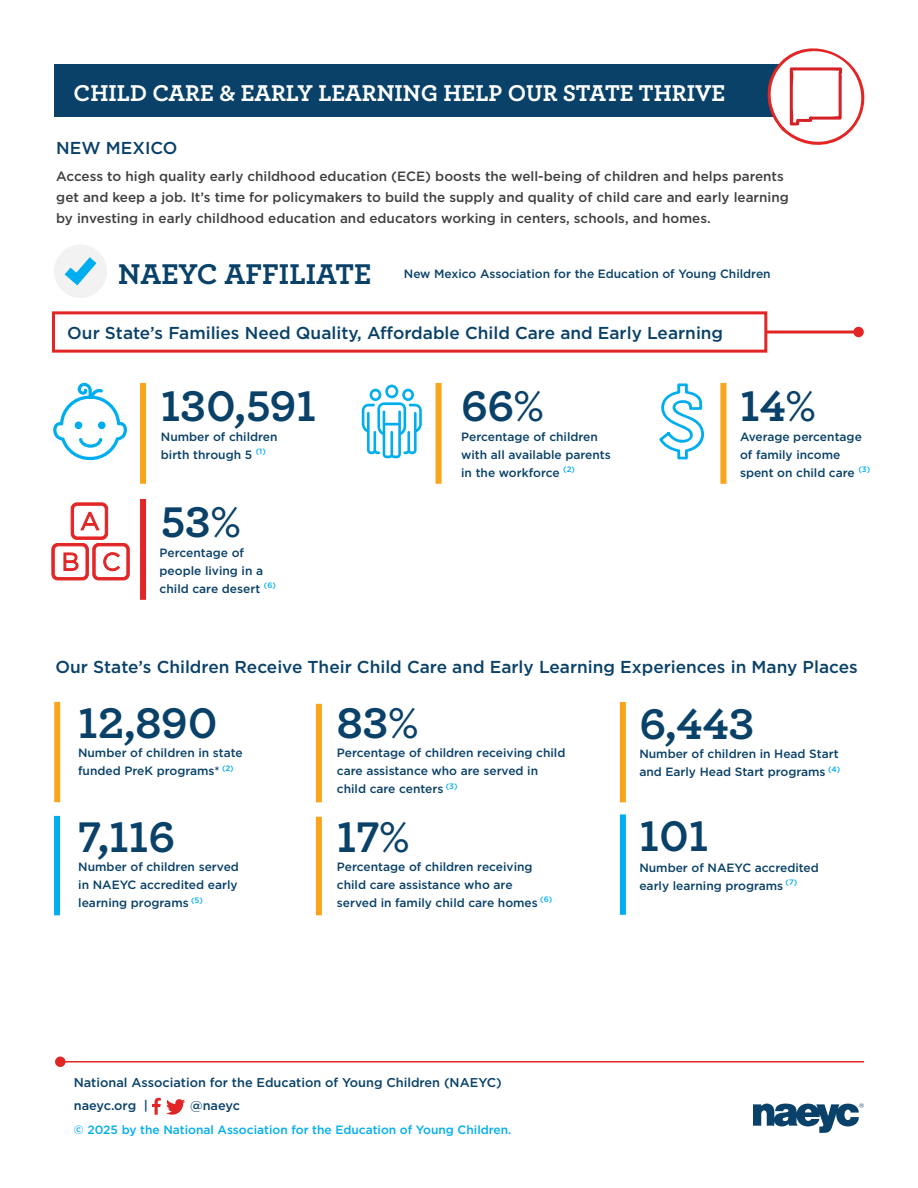
<style>
.page{position:relative;width:918px;height:1188px;background:#fff}
.page>*{position:absolute;margin:0;border:0;box-sizing:border-box;transform-origin:0 0}
.Numbers_1{font:700 45px "Archer Pro";color:#094168}
.t1{font:700 30px "Archer Pro";color:#094168}
.t2{font:700 24px "Archer Pro";color:#fff}
.Subhead_1{font:500 17.25px "Gotham";color:#094168}
.t3{font:500 13.5px/21px "Gotham";color:#413f41}
.t4{font:500 12.75px/22.5px "Gotham";color:#094168}
.Body_3{font:500 12px/18px "Gotham";color:#094168}
.t5{font:500 12px "Gotham";color:#00aeef}
.Body_2{font:500 12px "Gotham";color:#094168}
</style>
<div class="page">
<svg style="left:753px;top:1103px;width:111px;height:30px"></svg>
<div style="left:55px;top:1057px;width:11px;height:10px;background:#e22525;border-radius:50%"></div>
<hr style="left:62px;top:1061px;width:802px;height:2px;background:#e22525">
<div style="left:54px;top:65px;width:760px;height:52px;background:#094168"></div>
<hr style="left:54px;top:331px;width:805px;height:3px;background:#e22525">
<div style="left:853px;top:327px;width:11px;height:10px;background:#e22525;border-radius:50%"></div>
<div style="left:52px;top:311px;width:715px;height:42px;background:#fff;border:3px solid #e22525"></div>
<div style="left:54px;top:702px;width:6px;height:100px;background:#f9a51b"></div>
<div style="left:140px;top:383px;width:6px;height:101px;background:#f9a51b"></div>
<div style="left:436px;top:383px;width:6px;height:101px;background:#f9a51b"></div>
<div style="left:720px;top:383px;width:6px;height:101px;background:#f9a51b"></div>
<svg style="left:362px;top:385px;width:60px;height:73px"></svg>
<svg style="left:53px;top:383px;width:74px;height:77px"></svg>
<svg style="left:659px;top:383px;width:46px;height:76px"></svg>
<div style="left:54px;top:245px;width:53px;height:53px;background:#f2f2f2;border-radius:50%"></div>
<svg style="left:64px;top:257px;width:33px;height:29px"></svg>
<svg style="left:152px;top:1098px;width:33px;height:17px"></svg>
<div style="left:620px;top:814px;width:6px;height:101px;background:#00aeef"></div>
<div style="left:54px;top:816px;width:6px;height:99px;background:#00aeef"></div>
<div style="left:316px;top:817px;width:6px;height:98px;background:#f9a51b"></div>
<div style="left:620px;top:702px;width:6px;height:100px;background:#f9a51b"></div>
<div style="left:316px;top:704px;width:6px;height:98px;background:#f9a51b"></div>
<div style="left:140px;top:499px;width:6px;height:101px;background:#e22525"></div>
<svg style="left:51px;top:502px;width:79px;height:79px"></svg>
<svg style="left:767px;top:48px;width:98px;height:97px"></svg>
<h3 class="t2" style="left:74px;top:74px;width:653px">CHILD CARE &amp; EARLY LEARNING HELP OUR STATE THRIVE</h3>
<p class="Subhead_1" style="left:56px;top:136px;width:123px">NEW MEXICO</p>
<p class="t3" style="left:56px;top:166px;width:734px">Access to high quality early childhood education (ECE) boosts the well-being of children and helps parents get and keep a job. It’s time for policymakers to build the supply and quality of child care and early learning by investing in early childhood education and educators working in centers, schools, and homes.</p>
<h2 class="t1" style="left:118px;top:250px;width:255px">NAEYC AFFILIATE</h2>
<p class="Body_2" style="left:404px;top:266px;width:368px">New Mexico Association for the Education of Young Children</p>
<h3 class="Subhead_1" style="left:67px;top:321px;width:657px">Our State’s Families Need Quality, Affordable Child Care and Early Learning</h3>
<p class="Numbers_1" style="left:161px;top:370px;width:157px">130,591</p>
<p class="Numbers_1" style="left:461px;top:370px;width:84px">66%</p>
<p class="Numbers_1" style="left:740px;top:370px;width:77px">14%</p>
<p class="Body_3" style="left:161px;top:427px;width:118px">Number of children birth through 5 <sup>(1)</sup></p>
<p class="Body_3" style="left:740px;top:427px;width:132px">Average percentage of family income spent on child care <sup>(3)</sup></p>
<p class="Body_3" style="left:461px;top:427px;width:151px">Percentage of children with all available parents in the workforce <sup>(2)</sup></p>
<p class="Numbers_1" style="left:161px;top:487px;width:81px">53%</p>
<p class="Body_3" style="left:160px;top:543px;width:118px">Percentage of people living in a child care desert <sup>(6)</sup></p>
<h3 class="Subhead_1" style="left:56px;top:655px;width:804px">Our State’s Children Receive Their Child Care and Early Learning Experiences in Many Places</h3>
<p class="Numbers_1" style="left:78px;top:687px;width:141px">12,890</p>
<p class="Numbers_1" style="left:337px;top:687px;width:83px">83%</p>
<p class="Numbers_1" style="left:639px;top:688px;width:117px">6,443</p>
<p class="Body_3" style="left:78px;top:744px;width:166px">Number of children in state funded PreK programs* <sup>(2)</sup></p>
<p class="Body_3" style="left:337px;top:744px;width:230px">Percentage of children receiving child care assistance who are served in child care centers <sup>(3)</sup></p>
<p class="Body_3" style="left:639px;top:745px;width:202px">Number of children in Head Start and Early Head Start programs <sup>(4)</sup></p>
<p class="Numbers_1" style="left:78px;top:802px;width:98px">7,116</p>
<p class="Numbers_1" style="left:337px;top:801px;width:74px">17%</p>
<p class="Numbers_1" style="left:639px;top:801px;width:71px">101</p>
<p class="Body_3" style="left:78px;top:858px;width:162px;text-align:justify">Number of children served in NAEYC accredited early learning programs <sup>(5)</sup></p>
<p class="Body_3" style="left:337px;top:857px;width:217px">Percentage of children receiving child care assistance who are served in family child care homes <sup>(6)</sup></p>
<p class="t4" style="left:74px;top:1071px;width:429px">National Association for the Education of Young Children (NAEYC) naeyc.org |</p>
<p class="t4" style="left:190px;top:1094px;width:51px">@naeyc</p>
<p class="t5" style="left:74px;top:1122px;width:439px">© 2025 by the National Association for the Education of Young Children.</p>
<p class="Body_3" style="left:639px;top:858px;width:181px">Number of NAEYC accredited early learning programs <sup>(7)</sup></p>
</div>
